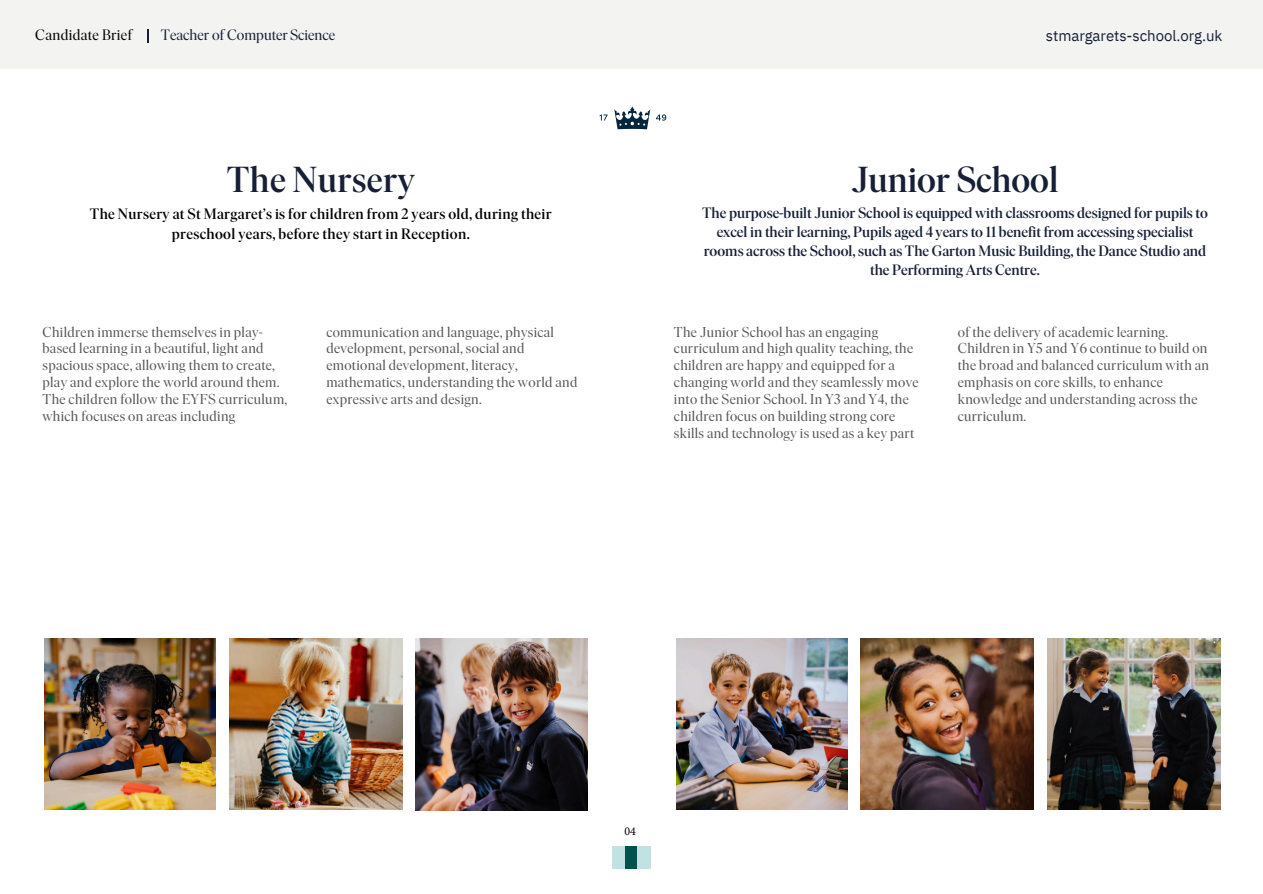
<style>
.page{position:relative;width:1263px;height:894px;background:#fff}
.page>*{position:absolute;margin:0;border:0;box-sizing:border-box;transform-origin:0 0}
.t1{font:500 36px "Ivar Display";color:#161f35}
.t2{font:500 15px/19.2px "Ivar Display";color:#161f35;text-align:center}
.t3{font:500 15px/20.2px "Ivar Display";letter-spacing:.025em;color:#000;text-align:center}
.t4{font:15px "IBM Plex Sans";letter-spacing:-.005em;color:#161f35}
.t5{font:15px "Ivar Display";color:#161f35}
.t6{font:15px "Ivar Display";letter-spacing:.025em;color:#000}
.t7{font:14.25px/16.8px "Ivar Display";letter-spacing:.025em;color:#585758}
.t8{font:12px "Minion Pro";color:#000}
</style>
<div class="page">
<div style="left:0;top:0;width:1263px;height:68px;background:#f3f3f2"></div>
<svg style="left:148px;top:30px;width:1px;height:12px"></svg>
<div style="left:612px;top:846px;width:13px;height:21px;background:#c1e1e3"></div>
<div style="left:625px;top:846px;width:13px;height:21px;background:#00524c"></div>
<div style="left:638px;top:846px;width:13px;height:21px;background:#c1e1e3"></div>
<img style="left:229px;top:638px;width:173px;height:171px">
<img style="left:860px;top:638px;width:174px;height:171px">
<img style="left:1047px;top:638px;width:173px;height:171px">
<svg style="left:614px;top:106px;width:36px;height:23px"></svg>
<svg style="left:600px;top:114px;width:7px;height:6px"></svg>
<svg style="left:656px;top:114px;width:10px;height:7px"></svg>
<img style="left:45px;top:638px;width:171px;height:170px">
<img style="left:416px;top:638px;width:172px;height:172px">
<img style="left:676px;top:638px;width:171px;height:171px">
<p class="t6" style="left:35px;top:26px;width:98px">Candidate Brief</p>
<p class="t5" style="left:161px;top:25px;width:176px">Teacher of Computer Science</p>
<p class="t4" style="left:1046px;top:26px;width:178px">stmargarets-school.org.uk</p>
<p class="t1" style="left:227px;top:158px;width:190px">The Nursery</p>
<p class="t3" style="left:90px;top:203px;width:463px">The Nursery at St Margaret’s is for children from 2 years old, during their preschool years, before they start in Reception.</p>
<p class="t1" style="left:852px;top:158px;width:208px">Junior School</p>
<p class="t2" style="left:702px;top:203px;width:507px">The purpose-built Junior School is equipped with classrooms designed for pupils to excel in their learning, Pupils aged 4 years to 11 benefit from accessing specialist rooms across the School, such as The Garton Music Building, the Dance Studio and the Performing Arts Centre.</p>
<p class="t7" style="left:43px;top:323px;width:246px">Children immerse themselves in play&shy;based learning in a beautiful, light and spacious space, allowing them to create, play and explore the world around them.<br>The children follow the EYFS curriculum, which focuses on areas including</p>
<p class="t7" style="left:326px;top:323px;width:253px">communication and language, physical development, personal, social and emotional development, literacy, mathematics, understanding the world and expressive arts and design.</p>
<p class="t7" style="left:674px;top:323px;width:246px">The Junior School has an engaging curriculum and high quality teaching, the children are happy and equipped for a changing world and they seamlessly move into the Senior School. In Y3 and Y4, the children focus on building strong core skills and technology is used as a key part</p>
<p class="t7" style="left:958px;top:323px;width:253px">of the delivery of academic learning.<br>Children in Y5 and Y6 continue to build on the broad and balanced curriculum with an emphasis on core skills, to enhance knowledge and understanding across the curriculum.</p>
<p class="t8" style="left:624px;top:822px;width:13px">04</p>
</div>
